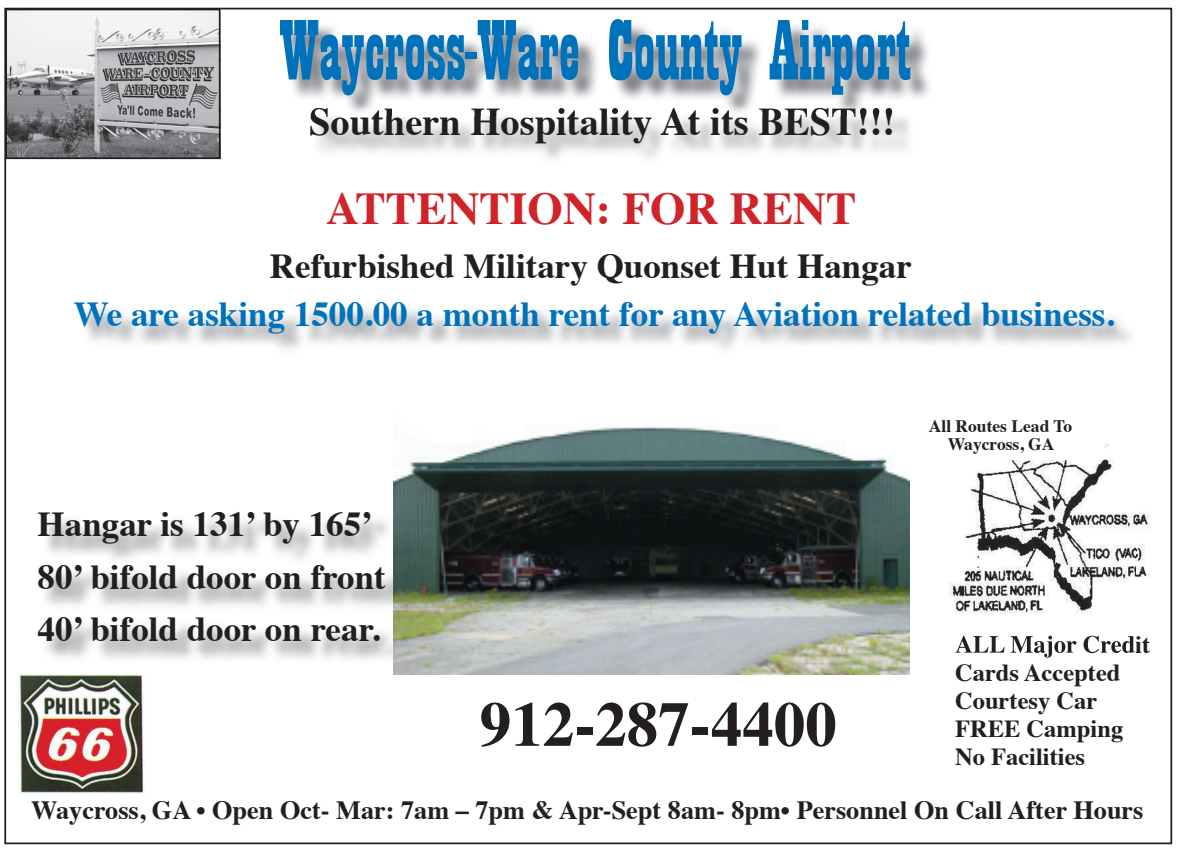
<style>
.page{position:relative;width:1183px;height:851px;background:#fff}
.page>*{position:absolute;margin:0;border:0;box-sizing:border-box;transform-origin:0 0}
.t1{font:89.25px "Playbill";color:#0072bc}
.t2{font:700 63px "Times";color:#231f20}
.t3{font:700 45.5px "Times";color:#d1232a}
.t4{font:700 38.5px "Times";color:#231f20}
.t5{font:700 35px/52.5px "Times";color:#231f20}
.t6{font:700 35px "Times";color:#0072bc}
.t7{font:700 26.25px "Times";color:#231f20}
.t8{font:700 24.5px/28px "Times";color:#231f20}
.t9{font:700 17.5px/17.5px "Times";color:#231f20;text-align:center}
</style>
<div class="page">
<img style="left:8px;top:12px;width:209px;height:144px">
<div style="left:5px;top:9px;width:215px;height:150px;border:2px solid #231f20"></div>
<img style="left:953px;top:444px;width:197px;height:170px">
<img style="left:285px;top:25px;width:644px;height:91px">
<img style="left:310px;top:108px;width:582px;height:8px">
<img style="left:45px;top:308px;width:908px;height:355px">
<img style="left:952px;top:623px;width:147px;height:40px">
<img style="left:955px;top:636px;width:180px;height:22px">
<div style="left:897px;top:419px;width:206px;height:40px;background:#fff"></div>
<img style="left:393px;top:410px;width:516px;height:264px">
<img style="left:18px;top:674px;width:126px;height:119px">
<h1 class="t1" style="left:279px;top:6px;width:633px">Waycross-Ware County Airport</h1>
<p class="t4" style="left:309px;top:85px;width:588px">Southern Hospitality At its BEST!!!</p>
<h3 class="t3" style="left:326px;top:165px;width:532px">ATTENTION: FOR RENT</h3>
<p class="t5" style="left:270px;top:237px;width:643px">Refurbished Military Quonset Hut Hangar</p>
<p class="t6" style="left:74px;top:281px;width:1042px">We are asking 1500.00 a month rent for any Aviation related business.</p>
<p class="t5" style="left:38px;top:494px;width:350px">Hangar is 131’ by 165’<br>80’ bifold door on front<br>40’ bifold door on rear.</p>
<h2 class="t2" style="left:480px;top:664px;width:358px">912-287-4400</h2>
<p class="t9" style="left:928px;top:416px;width:145px">All Routes Lead To<br>Waycross, GA</p>
<p class="t8" style="left:955px;top:656px;width:170px">Cards Accepted<br>Courtesy Car<br>FREE Camping<br>No Facilities</p>
<p class="t7" style="left:31px;top:785px;width:1113px">Waycross, GA • Open Oct- Mar: 7am – 7pm &amp; Apr-Sept 8am- 8pm• Personnel On Call After Hours</p>
</div>
